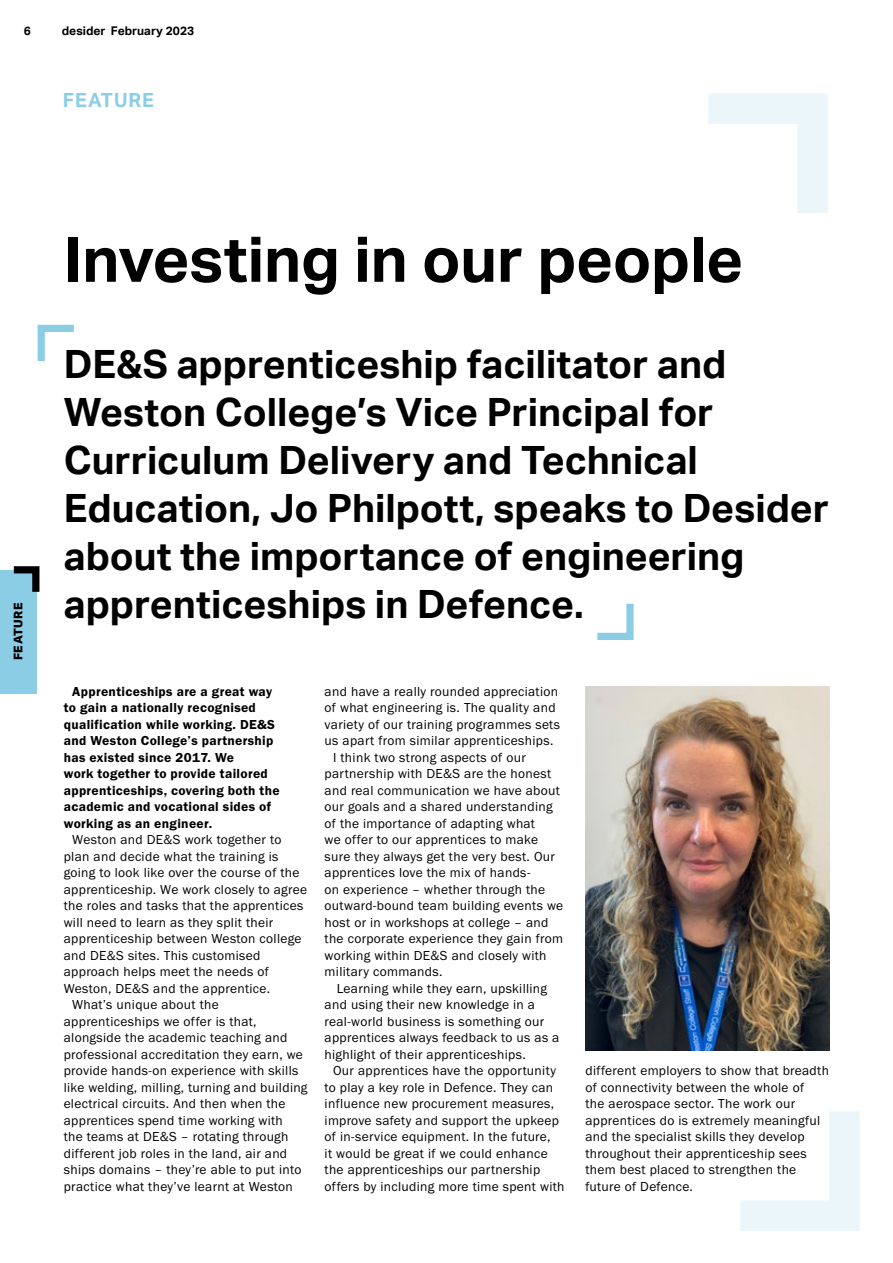
<style>
.page{position:relative;width:893px;height:1263px;background:#fff}
.page>*{position:absolute;margin:0;border:0;box-sizing:border-box;transform-origin:0 0}
.t1{font:700 63px "Aktiv Grotesk";letter-spacing:-.005em;color:#000}
.t2{font:700 39px/48px "Aktiv Grotesk";color:#000}
.t3{font:700 19.5px "Aktiv Grotesk";letter-spacing:.05em;color:#8ccde6}
.t4{font:13.5px/16.5px "Franklin Gothic URW Boo";letter-spacing:.025em;color:#000}
.t5{font:13.5px/16.5px "Franklin Gothic URW Dem";letter-spacing:.025em;color:#000}
.t6{font:700 12px "Aktiv Grotesk";color:#000}
.t7{font:800 12px "Aktiv Grotesk";letter-spacing:.04em;color:#000}
</style>
<div class="page">
<img style="left:586px;top:686px;width:243px;height:364px">
<svg style="left:37px;top:324px;width:37px;height:37px"></svg>
<svg style="left:597px;top:603px;width:37px;height:37px"></svg>
<svg style="left:740px;top:1111px;width:120px;height:120px"></svg>
<svg style="left:708px;top:94px;width:120px;height:119px"></svg>
<div style="left:0;top:570px;width:37px;height:123px;background:#8ccde6"></div>
<svg style="left:13px;top:566px;width:27px;height:26px"></svg>
<p class="t6" style="left:24px;top:24px;width:9px">6</p>
<p class="t6" style="left:62px;top:24px;width:134px">desider February 2023</p>
<h3 class="t3" style="left:63px;top:89px;width:93px">FEATURE</h3>
<p class="t7" style="left:11px;top:660px;width:59px;rotate:-90deg">FEATURE</p>
<h1 class="t1" style="left:64px;top:223px;width:681px">Investing in our people</h1>
<h2 class="t2" style="left:64px;top:341px;width:767px">DE&amp;S apprenticeship facilitator and Weston College’s Vice Principal for Curriculum Delivery and Technical Education, Jo Philpott, speaks to Desider about the importance of engineering apprenticeships in Defence.</h2>
<p class="t5" style="left:64px;top:683px;width:217px;text-indent:9px">Apprenticeships are a great way to gain a nationally recognised qualification while working. DE&amp;S and Weston College’s partnership has existed since 2017. We<br>work together to provide tailored apprenticeships, covering both the academic and vocational sides of working as an engineer.</p>
<p class="t4" style="left:72px;top:831px;width:211px">Weston and DE&amp;S work together to</p>
<p class="t4" style="left:64px;top:848px;width:216px">plan and decide what the training is</p>
<p class="t4" style="left:64px;top:864px;width:237px">going to look like over the course of the</p>
<p class="t4" style="left:64px;top:881px;width:245px">apprenticeship. We work closely to agree</p>
<p class="t4" style="left:64px;top:897px;width:241px">the roles and tasks that the apprentices</p>
<p class="t4" style="left:64px;top:914px;width:211px">will need to learn as they split their</p>
<p class="t4" style="left:64px;top:930px;width:239px">apprenticeship between Weston college</p>
<p class="t4" style="left:64px;top:947px;width:198px">and DE&amp;S sites. This customised</p>
<p class="t4" style="left:64px;top:963px;width:206px">approach helps meet the needs of</p>
<p class="t4" style="left:64px;top:980px;width:208px">Weston, DE&amp;S and the apprentice.</p>
<p class="t4" style="left:72px;top:996px;width:148px">What’s unique about the</p>
<p class="t4" style="left:64px;top:1013px;width:194px">apprenticeships we offer is that,</p>
<p class="t4" style="left:64px;top:1029px;width:225px">alongside the academic teaching and</p>
<p class="t4" style="left:64px;top:1046px;width:241px">professional accreditation they earn, we</p>
<p class="t4" style="left:64px;top:1062px;width:236px">provide hands-on experience with skills</p>
<p class="t4" style="left:64px;top:1079px;width:245px">like welding, milling, turning and building</p>
<p class="t4" style="left:64px;top:1095px;width:223px">electrical circuits. And then when the</p>
<p class="t4" style="left:64px;top:1112px;width:221px">apprentices spend time working with</p>
<p class="t4" style="left:64px;top:1128px;width:226px">the teams at DE&amp;S – rotating through</p>
<p class="t4" style="left:64px;top:1145px;width:225px">different job roles in the land, air and</p>
<p class="t4" style="left:64px;top:1161px;width:239px">ships domains – they’re able to put into</p>
<p class="t4" style="left:64px;top:1178px;width:231px">practice what they’ve learnt at Weston</p>
<p class="t4" style="left:325px;top:683px;width:235px">and have a really rounded appreciation</p>
<p class="t4" style="left:325px;top:699px;width:233px">of what engineering is. The quality and</p>
<p class="t4" style="left:325px;top:716px;width:237px">variety of our training programmes sets</p>
<p class="t4" style="left:325px;top:732px;width:230px">us apart from similar apprenticeships.</p>
<p class="t4" style="left:333px;top:749px;width:194px">I think two strong aspects of our</p>
<p class="t4" style="left:325px;top:765px;width:228px">partnership with DE&amp;S are the honest</p>
<p class="t4" style="left:325px;top:782px;width:237px">and real communication we have about</p>
<p class="t4" style="left:325px;top:798px;width:230px">our goals and a shared understanding</p>
<p class="t4" style="left:325px;top:815px;width:212px">of the importance of adapting what</p>
<p class="t4" style="left:325px;top:831px;width:215px">we offer to our apprentices to make</p>
<p class="t4" style="left:325px;top:848px;width:232px">sure they always get the very best. Our</p>
<p class="t4" style="left:325px;top:864px;width:207px">apprentices love the mix of hands-</p>
<p class="t4" style="left:325px;top:881px;width:222px">on experience – whether through the</p>
<p class="t4" style="left:325px;top:897px;width:240px">outward-bound team building events we</p>
<p class="t4" style="left:325px;top:914px;width:225px">host or in workshops at college – and</p>
<p class="t4" style="left:325px;top:930px;width:240px">the corporate experience they gain from</p>
<p class="t4" style="left:325px;top:947px;width:223px">working within DE&amp;S and closely with</p>
<p class="t4" style="left:325px;top:963px;width:119px">military commands.</p>
<p class="t4" style="left:337px;top:980px;width:212px">Learning while they earn, upskilling</p>
<p class="t4" style="left:325px;top:996px;width:212px">and using their new knowledge in a</p>
<p class="t4" style="left:325px;top:1013px;width:221px">real-world business is something our</p>
<p class="t4" style="left:325px;top:1029px;width:236px">apprentices always feedback to us as a</p>
<p class="t4" style="left:325px;top:1046px;width:203px">highlight of their apprenticeships.</p>
<p class="t4" style="left:333px;top:1062px;width:224px">Our apprentices have the opportunity</p>
<p class="t4" style="left:325px;top:1079px;width:230px">to play a key role in Defence. They can</p>
<p class="t4" style="left:325px;top:1095px;width:231px">influence new procurement measures,</p>
<p class="t4" style="left:325px;top:1112px;width:236px">improve safety and support the upkeep</p>
<p class="t4" style="left:325px;top:1128px;width:227px">of in-service equipment. In the future,</p>
<p class="t4" style="left:325px;top:1145px;width:225px">it would be great if we could enhance</p>
<p class="t4" style="left:325px;top:1161px;width:217px">the apprenticeships our partnership</p>
<p class="t4" style="left:325px;top:1178px;width:241px">offers by including more time spent with</p>
<p class="t4" style="left:585px;top:1062px;width:245px">different employers to show that breadth of connectivity between the whole of<br>the aerospace sector. The work our apprentices do is extremely meaningful and the specialist skills they develop throughout their apprenticeship sees them best placed to strengthen the future of Defence.</p>
</div>
